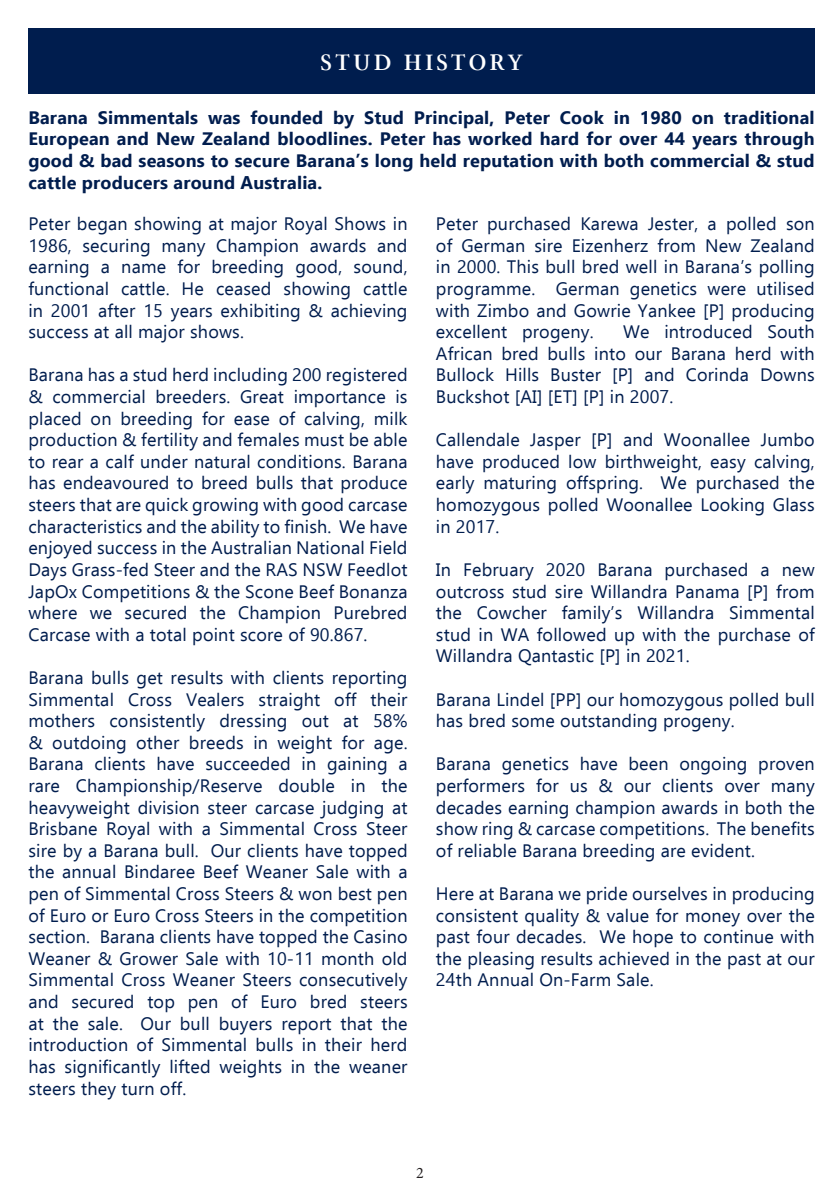
<style>
.page{position:relative;width:840px;height:1191px;background:#fff}
.page>*{position:absolute;margin:0;border:0;box-sizing:border-box;transform-origin:0 0}
.Major_Heading{font:24px "Lin Libertine Z";letter-spacing:.14em;color:#fff}
.t1{font:18px/21.6px "Ebrima";letter-spacing:.01em;color:#001d4e;text-align:justify}
.t2{font:700 18px/21.6px "Ebrima";letter-spacing:.01em;color:#001d4e;text-align:justify}
.t3{font:16px "Minion Pro";color:#231f20}
</style>
<div class="page">
<div style="left:28px;top:28px;width:786px;height:66px;background:#001d4e"></div>
<p class="Major_Heading" style="left:320px;top:49px;width:203px">STUD HISTORY</p>
<p class="t2" style="left:28px;top:105px;width:787px">Barana Simmentals was founded by Stud Principal, Peter Cook in 1980 on traditional European and New Zealand bloodlines. Peter has worked hard for over 44 years through good &amp; bad seasons to secure Barana’s long held reputation with both commercial &amp; stud cattle producers around Australia.</p>
<p class="t1" style="left:28px;top:212px;width:380px">Peter began showing at major Royal Shows in 1986, securing many Champion awards and earning a name for breeding good, sound, functional cattle. He ceased showing cattle in 2001 after 15 years exhibiting &amp; achieving success at all major shows.</p>
<p class="t1" style="left:28px;top:364px;width:380px">Barana has a stud herd including 200 registered &amp; commercial breeders. Great importance is placed on breeding for ease of calving, milk production &amp; fertility and females must be able to rear a calf under natural conditions. Barana has endeavoured to breed bulls that produce steers that are quick growing with good carcase characteristics and the ability to finish. We have enjoyed success in the Australian National Field Days Grass-fed Steer and the RAS NSW Feedlot JapOx Competitions &amp; the Scone Beef Bonanza where we secured the Champion Purebred Carcase with a total point score of 90.867.</p>
<p class="t1" style="left:28px;top:666px;width:380px">Barana bulls get results with clients reporting Simmental Cross Vealers straight off their mothers consistently dressing out at 58% &amp; outdoing other breeds in weight for age.<br>Barana clients have succeeded in gaining a rare Championship/Reserve double in the heavyweight division steer carcase judging at Brisbane Royal with a Simmental Cross Steer sire by a Barana bull. Our clients have topped the annual Bindaree Beef Weaner Sale with a pen of Simmental Cross Steers &amp; won best pen of Euro or Euro Cross Steers in the competition section. Barana clients have topped the Casino Weaner &amp; Grower Sale with 10-11 month old Simmental Cross Weaner Steers consecutively and secured top pen of Euro bred steers at the sale. Our bull buyers report that the introduction of Simmental bulls in their herd has significantly lifted weights in the weaner steers they turn off.</p>
<p class="t1" style="left:435px;top:212px;width:380px">Peter purchased Karewa Jester, a polled son of German sire Eizenherz from New Zealand in 2000. This bull bred well in Barana’s polling programme. German genetics were utilised with Zimbo and Gowrie Yankee [P] producing excellent progeny.</p>
<p class="t1" style="left:435px;top:320px;width:380px;text-indent:187px">We introduced South African bred bulls into our Barana herd with Bullock Hills Buster [P] and Corinda Downs Buckshot [AI] [ET] [P] in 2007.</p>
<p class="t1" style="left:435px;top:428px;width:380px">Callendale Jasper [P] and Woonallee Jumbo have produced low birthweight, easy calving, early maturing offspring. We purchased the homozygous polled Woonallee Looking Glass in 2017.</p>
<p class="t1" style="left:435px;top:558px;width:380px">In February 2020 Barana purchased a new outcross stud sire Willandra Panama [P] from the Cowcher family’s Willandra Simmental stud in WA followed up with the purchase of Willandra Qantastic [P] in 2021.</p>
<p class="t1" style="left:435px;top:688px;width:380px">Barana Lindel [PP] our homozygous polled bull has bred some outstanding progeny.</p>
<p class="t1" style="left:435px;top:752px;width:380px">Barana genetics have been ongoing proven performers for us &amp; our clients over many decades earning champion awards in both the show ring &amp; carcase competitions. The benefits of reliable Barana breeding are evident.</p>
<p class="t1" style="left:435px;top:882px;width:380px">Here at Barana we pride ourselves in producing consistent quality &amp; value for money over the past four decades. We hope to continue with the pleasing results achieved in the past at our 24th Annual On-Farm Sale.</p>
<p class="t3" style="left:416px;top:1162px;width:9px">2</p>
</div>
